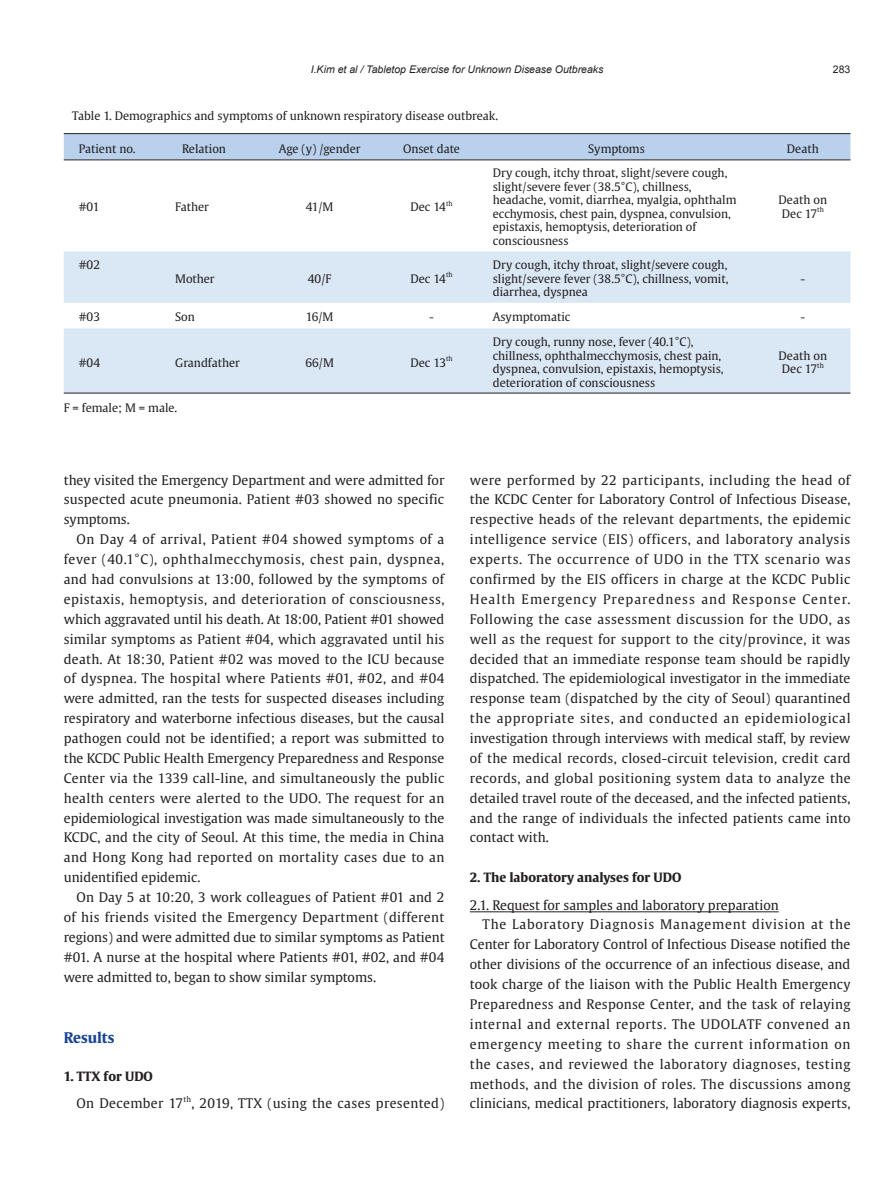
<style>
.page{position:relative;width:893px;height:1191px;background:#fff}
.page>*{position:absolute;margin:0;border:0;box-sizing:border-box;transform-origin:0 0}
.질병소제목볼드{font:700 14.7px "Gulliver";color:#1a4694}
.질병_단락_스타일_1{font:13.2px/19.8px "Gulliver";letter-spacing:.005em;color:#231f20;text-align:justify}
.질병_단락_스타일_1-2{font:13.2px "Gulliver";letter-spacing:.03em;color:#231f20}
.소제목2_밑줄{font:13.2px "Gulliver";color:#231f20}
.질병_소제볼드이탤{font:700 12.75px "Gulliver";color:#231f20}
.w질병표텍스트{font:11.7px/13.5px "Gulliver";color:#231f20}
.t1{font:italic 10.5px "Arial";color:#231f20}
.t2{font:10.5px "Arial";color:#231f20}
.질병_단락_스타일_1-3{font:7.65px "Gulliver";color:#231f20}
.w질병표텍스트-2{font:6.75px "Gulliver";color:#231f20}
</style>
<div class="page">
<hr style="left:470px;top:911px;width:309px;height:1px;background:#231f20">
<div style="left:64px;top:134px;width:786px;height:25px;background:#b9d1ec"></div>
<svg style="left:64px;top:251px;width:786px;height:142px;fill:#dae7f5"></svg>
<hr style="left:64px;top:133px;width:786px;height:1px;background:#231f20">
<hr style="left:64px;top:159px;width:786px;height:1px;background:#231f20">
<hr style="left:64px;top:393px;width:786px;height:1px;background:#231f20">
<p class="t1" style="left:311px;top:62px;width:294px">I.Kim et al / Tabletop Exercise for Unknown Disease Outbreaks</p>
<p class="t2" style="left:833px;top:62px;width:19px">283</p>
<p class="w질병표텍스트" style="left:72px;top:109px;width:427px">Table 1. Demographics and symptoms of unknown respiratory disease outbreak.</p>
<p class="w질병표텍스트" style="left:79px;top:141px;width:59px">Patient no.</p>
<p class="w질병표텍스트" style="left:182px;top:141px;width:46px">Relation</p>
<p class="w질병표텍스트" style="left:279px;top:141px;width:83px">Age (y) /gender</p>
<p class="w질병표텍스트" style="left:403px;top:141px;width:59px">Onset date</p>
<p class="w질병표텍스트" style="left:588px;top:141px;width:58px">Symptoms</p>
<p class="w질병표텍스트" style="left:787px;top:141px;width:33px">Death</p>
<p class="w질병표텍스트" style="left:79px;top:200px;width:23px">#01</p>
<p class="w질병표텍스트" style="left:175px;top:200px;width:35px">Father</p>
<p class="w질병표텍스트" style="left:306px;top:200px;width:29px">41/M</p>
<p class="w질병표텍스트" style="left:410px;top:200px;width:37px">Dec 14</p>
<p class="w질병표텍스트-2" style="left:446px;top:199px;width:8px">th</p>
<p class="w질병표텍스트" style="left:493px;top:166px;width:245px">Dry cough, itchy throat, slight/severe cough, slight/severe fever (38.5°C), chillness, headache, vomit, diarrhea, myalgia, ophthalm ecchymosis, chest pain, dyspnea, convulsion, epistaxis, hemoptysis, deterioration of consciousness</p>
<p class="w질병표텍스트" style="left:79px;top:258px;width:23px">#02</p>
<p class="w질병표텍스트" style="left:175px;top:272px;width:41px">Mother</p>
<p class="w질병표텍스트" style="left:308px;top:272px;width:25px">40/F</p>
<p class="w질병표텍스트" style="left:410px;top:272px;width:37px">Dec 14</p>
<p class="w질병표텍스트-2" style="left:446px;top:270px;width:8px">th</p>
<p class="w질병표텍스트" style="left:493px;top:258px;width:237px;text-align:justify">Dry cough, itchy throat, slight/severe cough, slight/severe fever (38.5°C), chillness, vomit, diarrhea, dyspnea</p>
<p class="w질병표텍스트" style="left:779px;top:193px;width:50px">Death on<br>Dec 17</p>
<p class="w질병표텍스트-2" style="left:817px;top:206px;width:8px">th</p>
<p class="w질병표텍스트" style="left:800px;top:272px;width:6px">-</p>
<p class="w질병표텍스트" style="left:79px;top:310px;width:23px">#03</p>
<p class="w질병표텍스트" style="left:175px;top:310px;width:21px">Son</p>
<p class="w질병표텍스트" style="left:306px;top:310px;width:29px">16/M</p>
<p class="w질병표텍스트" style="left:429px;top:310px;width:6px">-</p>
<p class="w질병표텍스트" style="left:493px;top:310px;width:79px">Asymptomatic</p>
<p class="w질병표텍스트" style="left:800px;top:310px;width:6px">-</p>
<p class="w질병표텍스트" style="left:79px;top:355px;width:23px">#04</p>
<p class="w질병표텍스트" style="left:175px;top:355px;width:66px">Grandfather</p>
<p class="w질병표텍스트" style="left:305px;top:355px;width:30px">66/M</p>
<p class="w질병표텍스트" style="left:410px;top:355px;width:37px">Dec 13</p>
<p class="w질병표텍스트-2" style="left:446px;top:354px;width:8px">th</p>
<p class="w질병표텍스트" style="left:493px;top:335px;width:232px">Dry cough, runny nose, fever (40.1°C), chillness, ophthalmecchymosis, chest pain, dyspnea, convulsion, epistaxis, hemoptysis, deterioration of consciousness</p>
<p class="w질병표텍스트" style="left:779px;top:349px;width:50px">Death on<br>Dec 17</p>
<p class="w질병표텍스트-2" style="left:817px;top:361px;width:8px">th</p>
<p class="w질병표텍스트" style="left:64px;top:401px;width:115px">F = female; M = male.</p>
<p class="질병_단락_스타일_1" style="left:64px;top:470px;width:382px">they visited the Emergency Department and were admitted for suspected acute pneumonia. Patient #03 showed no specific symptoms.</p>
<p class="질병_단락_스타일_1" style="left:64px;top:529px;width:382px;text-indent:13px">On Day 4 of arrival, Patient #04 showed symptoms of a fever (40.1°C), ophthalmecchymosis, chest pain, dyspnea, and had convulsions at 13:00, followed by the symptoms of epistaxis, hemoptysis, and deterioration of consciousness, which aggravated until his death. At 18:00, Patient #01 showed similar symptoms as Patient #04, which aggravated until his death. At 18:30, Patient #02 was moved to the ICU because of dyspnea. The hospital where Patients #01, #02, and #04 were admitted, ran the tests for suspected diseases including respiratory and waterborne infectious diseases, but the causal pathogen could not be identified; a report was submitted to the KCDC Public Health Emergency Preparedness and Response Center via the 1339 call-line, and simultaneously the public health centers were alerted to the UDO. The request for an epidemiological investigation was made simultaneously to the KCDC, and the city of Seoul. At this time, the media in China and Hong Kong had reported on mortality cases due to an unidentified epidemic.</p>
<p class="질병_단락_스타일_1" style="left:64px;top:887px;width:382px;text-indent:13px">On Day 5 at 10:20, 3 work colleagues of Patient #01 and 2 of his friends visited the Emergency Department (different regions) and were admitted due to similar symptoms as Patient #01. A nurse at the hospital where Patients #01, #02, and #04 were admitted to, began to show similar symptoms.</p>
<p class="질병소제목볼드" style="left:64px;top:1028px;width:52px">Results</p>
<p class="질병_소제볼드이탤" style="left:64px;top:1067px;width:91px">1. TTX for UDO</p>
<p class="질병_단락_스타일_1-2" style="left:77px;top:1095px;width:108px">On December 17</p>
<p class="질병_단락_스타일_1-3" style="left:183px;top:1094px;width:9px">th</p>
<p class="질병_단락_스타일_1-2" style="left:191px;top:1095px;width:254px">, 2019, TTX (using the cases presented)</p>
<p class="질병_단락_스타일_1" style="left:470px;top:470px;width:382px">were performed by 22 participants, including the head of the KCDC Center for Laboratory Control of Infectious Disease, respective heads of the relevant departments, the epidemic intelligence service (EIS) officers, and laboratory analysis experts. The occurrence of UDO in the TTX scenario was confirmed by the EIS officers in charge at the KCDC Public Health Emergency Preparedness and Response Center.<br>Following the case assessment discussion for the UDO, as well as the request for support to the city/province, it was decided that an immediate response team should be rapidly dispatched. The epidemiological investigator in the immediate response team (dispatched by the city of Seoul) quarantined the appropriate sites, and conducted an epidemiological investigation through interviews with medical staff, by review of the medical records, closed-circuit television, credit card records, and global positioning system data to analyze the detailed travel route of the deceased, and the infected patients, and the range of individuals the infected patients came into contact with.</p>
<p class="질병_소제볼드이탤" style="left:470px;top:869px;width:213px">2. The laboratory analyses for UDO</p>
<p class="소제목2_밑줄" style="left:470px;top:896px;width:310px">2.1. Request for samples and laboratory preparation</p>
<p class="질병_단락_스타일_1" style="left:470px;top:914px;width:382px;text-indent:13px">The Laboratory Diagnosis Management division at the Center for Laboratory Control of Infectious Disease notified the other divisions of the occurrence of an infectious disease, and took charge of the liaison with the Public Health Emergency Preparedness and Response Center, and the task of relaying internal and external reports. The UDOLATF convened an emergency meeting to share the current information on the cases, and reviewed the laboratory diagnoses, testing methods, and the division of roles. The discussions among clinicians, medical practitioners, laboratory diagnosis experts,</p>
</div>
